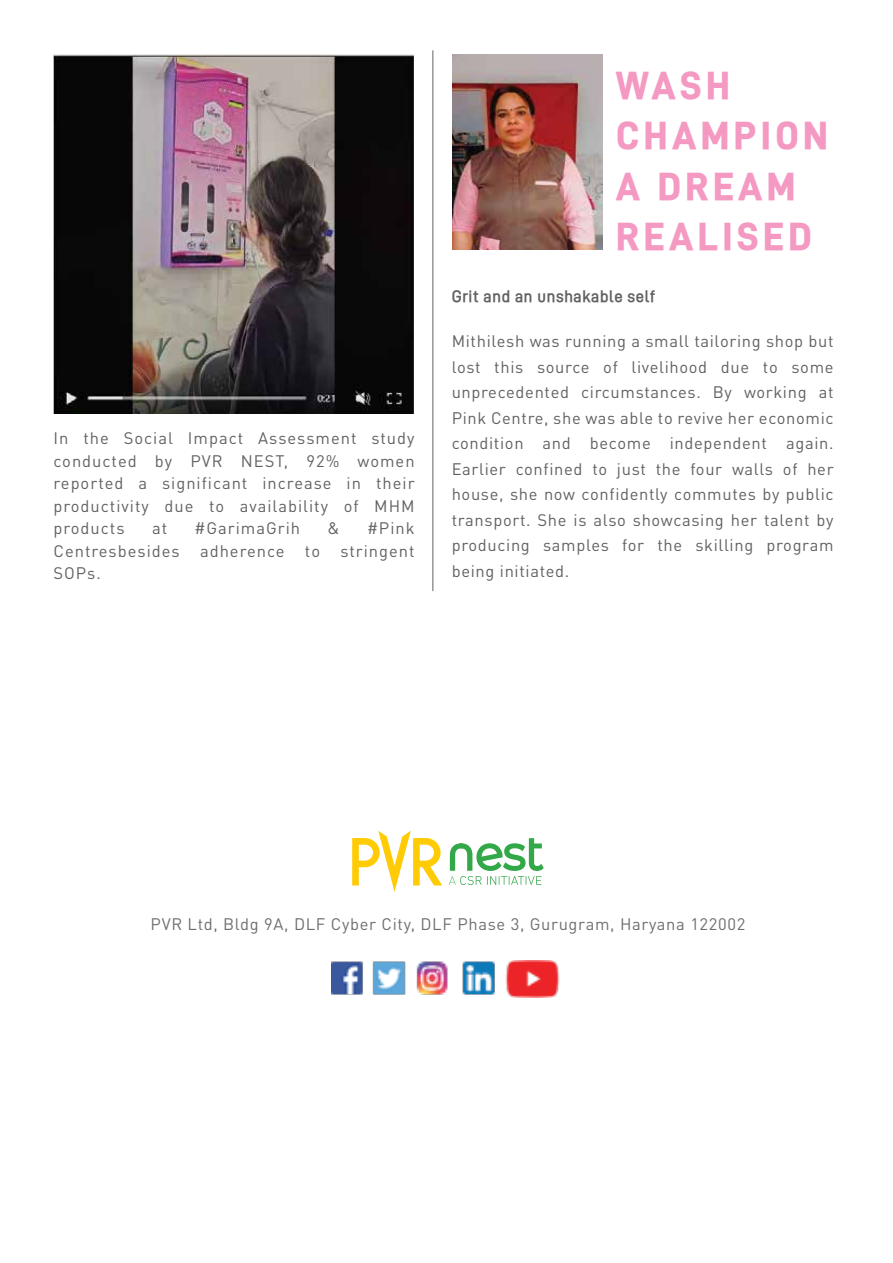
<style>
.page{position:relative;width:893px;height:1263px;background:#fff}
.page>*{position:absolute;margin:0;border:0;box-sizing:border-box;transform-origin:0 0}
.t1{font:39px/50.4px "D DIN PRO Heavy";letter-spacing:.12em;color:#f49ac2}
.t2{font:16.5px/25.5px "DIN Pro";letter-spacing:.06em;color:#606161;text-align:justify}
.t3{font:16.5px "DIN Pro";letter-spacing:.04em;color:#6d6e71}
.t4{font:700 16.5px "D DIN PRO Semi";letter-spacing:.04em;color:#606161}
</style>
<div class="page">
<svg style="left:352px;top:831px;width:90px;height:61px"></svg>
<svg style="left:449px;top:838px;width:95px;height:47px"></svg>
<img style="left:332px;top:961px;width:228px;height:36px">
<hr style="left:433px;top:50px;width:1px;height:541px;background:#606161">
<img style="left:54px;top:55px;width:359px;height:359px">
<img style="left:452px;top:55px;width:150px;height:195px">
<p class="t2" style="left:53px;top:425px;width:363px;line-height:22.5px">In the Social Impact Assessment study conducted by PVR NEST, 92% women reported a significant increase in their productivity due to availability of MHM products</p>
<p class="t2" style="left:152px;top:514px;width:17px">at</p>
<p class="t2" style="left:195px;top:514px;width:107px">#GarimaGrih</p>
<p class="t2" style="left:328px;top:514px;width:14px">&amp;</p>
<p class="t2" style="left:53px;top:516px;width:363px;line-height:22.5px;text-indent:314px">#Pink Centresbesides adherence to stringent SOPs.</p>
<h1 class="t1" style="left:616px;top:59px;width:213px">WASH<br>CHAMPION<br>A DREAM<br>REALISED</h1>
<p class="t4" style="left:452px;top:287px;width:205px">Grit and an unshakable self</p>
<p class="t2" style="left:452px;top:327px;width:383px">Mithilesh was running a small tailoring shop but lost this source of livelihood due to some unprecedented circumstances. By working at Pink Centre, she was able to revive her economic condition and become independent again.<br>Earlier confined to just the four walls of her house, she now confidently commutes by public transport. She is also showcasing her talent by producing samples for the skilling program being initiated.</p>
<p class="t3" style="left:151px;top:911px;width:596px">PVR Ltd, Bldg 9A, DLF Cyber City, DLF Phase 3, Gurugram, Haryana 122002</p>
</div>
